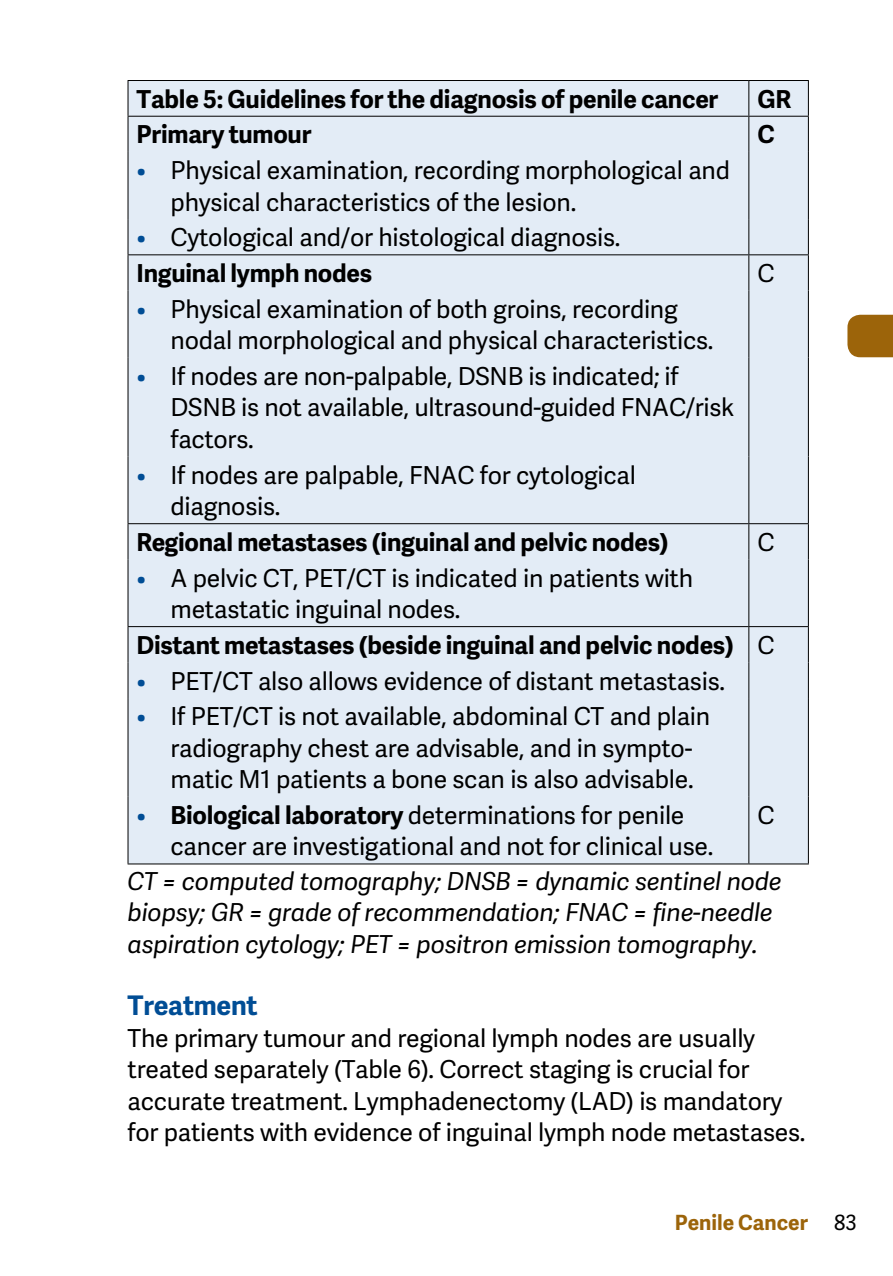
<style>
.page{position:relative;width:893px;height:1276px;background:#fff}
.page>*{position:absolute;margin:0;border:0;box-sizing:border-box;transform-origin:0 0}
.t1{font:700 27px "Adelle Sans";letter-spacing:-.01em;color:#004d95}
.t2{font:24.6px/31.5px "Adelle Sans";letter-spacing:-.01em;color:#000}
.t3{font:700 24.6px "Adelle Sans";letter-spacing:-.01em;color:#000}
.t4{font:italic 24.6px/31.5px "Adelle Sans";letter-spacing:-.01em;color:#000}
.t5{font:700 21px "Adelle Sans";color:#9c640a}
.s1{color:#004d95}
.s2{font-weight:700}
.s3{font-weight:400}
.s4{font-weight:400;color:#000}
</style>
<div class="page">
<div style="left:847px;top:315px;width:46px;height:42px;background:#9c640a"></div>
<div style="left:129px;top:81px;width:679px;height:782px;background:#e3ecf6"></div>
<hr style="left:128px;top:80px;width:621px;height:1px;background:#000">
<hr style="left:127px;top:81px;width:2px;height:35px;background:#000">
<hr style="left:749px;top:80px;width:60px;height:1px;background:#000">
<hr style="left:748px;top:81px;width:1px;height:35px;background:#000">
<hr style="left:808px;top:81px;width:1px;height:35px;background:#000">
<hr style="left:128px;top:116px;width:621px;height:1px;background:#000">
<hr style="left:127px;top:117px;width:2px;height:35px;background:#000">
<hr style="left:749px;top:116px;width:60px;height:1px;background:#000">
<hr style="left:748px;top:117px;width:1px;height:35px;background:#000">
<hr style="left:808px;top:117px;width:1px;height:35px;background:#000">
<hr style="left:127px;top:152px;width:2px;height:67px;background:#000">
<hr style="left:748px;top:152px;width:1px;height:67px;background:#000">
<hr style="left:808px;top:152px;width:1px;height:67px;background:#000">
<hr style="left:127px;top:219px;width:2px;height:35px;background:#000">
<hr style="left:748px;top:219px;width:1px;height:35px;background:#000">
<hr style="left:808px;top:219px;width:1px;height:35px;background:#000">
<hr style="left:128px;top:254px;width:621px;height:1px;background:#000">
<hr style="left:127px;top:255px;width:2px;height:35px;background:#000">
<hr style="left:749px;top:254px;width:60px;height:1px;background:#000">
<hr style="left:748px;top:255px;width:1px;height:35px;background:#000">
<hr style="left:808px;top:255px;width:1px;height:35px;background:#000">
<hr style="left:127px;top:290px;width:2px;height:68px;background:#000">
<hr style="left:748px;top:290px;width:1px;height:68px;background:#000">
<hr style="left:808px;top:290px;width:1px;height:68px;background:#000">
<hr style="left:127px;top:358px;width:2px;height:98px;background:#000">
<hr style="left:748px;top:358px;width:1px;height:98px;background:#000">
<hr style="left:808px;top:358px;width:1px;height:98px;background:#000">
<hr style="left:127px;top:456px;width:2px;height:67px;background:#000">
<hr style="left:748px;top:456px;width:1px;height:67px;background:#000">
<hr style="left:808px;top:456px;width:1px;height:67px;background:#000">
<hr style="left:128px;top:523px;width:621px;height:1px;background:#000">
<hr style="left:127px;top:524px;width:2px;height:35px;background:#000">
<hr style="left:749px;top:523px;width:60px;height:1px;background:#000">
<hr style="left:748px;top:524px;width:1px;height:35px;background:#000">
<hr style="left:808px;top:524px;width:1px;height:35px;background:#000">
<hr style="left:127px;top:559px;width:2px;height:67px;background:#000">
<hr style="left:748px;top:559px;width:1px;height:67px;background:#000">
<hr style="left:808px;top:559px;width:1px;height:67px;background:#000">
<hr style="left:128px;top:626px;width:621px;height:1px;background:#000">
<hr style="left:127px;top:627px;width:2px;height:35px;background:#000">
<hr style="left:749px;top:626px;width:60px;height:1px;background:#000">
<hr style="left:748px;top:627px;width:1px;height:35px;background:#000">
<hr style="left:808px;top:627px;width:1px;height:35px;background:#000">
<hr style="left:127px;top:662px;width:2px;height:36px;background:#000">
<hr style="left:748px;top:662px;width:1px;height:36px;background:#000">
<hr style="left:808px;top:662px;width:1px;height:36px;background:#000">
<hr style="left:127px;top:698px;width:2px;height:99px;background:#000">
<hr style="left:748px;top:698px;width:1px;height:99px;background:#000">
<hr style="left:808px;top:698px;width:1px;height:99px;background:#000">
<hr style="left:127px;top:797px;width:2px;height:66px;background:#000">
<hr style="left:748px;top:797px;width:1px;height:66px;background:#000">
<hr style="left:808px;top:797px;width:1px;height:66px;background:#000">
<hr style="left:128px;top:863px;width:621px;height:1px;background:#000">
<hr style="left:749px;top:863px;width:60px;height:1px;background:#000">
<p class="t3" style="left:137px;top:81px;width:583px">Table 5: Guidelines for the diagnosis of penile cancer</p>
<p class="t3" style="left:757px;top:81px;width:35px">GR</p>
<p class="t3" style="left:137px;top:117px;width:176px">Primary tumour</p>
<p class="t3" style="left:757px;top:117px;width:19px">C</p>
<p class="t2" style="left:171px;top:154px;width:561px;text-indent:-34px"><span class="s1">•</span> Physical examination, recording morphological and physical characteristics of the lesion.</p>
<p class="t2" style="left:137px;top:219px;width:485px;line-height:35.7px"><span class="s1">•</span> Cytological and/or histological diagnosis.<br><span class="s2">Inguinal lymph nodes</span></p>
<p class="t2" style="left:757px;top:257px;width:19px">C</p>
<p class="t2" style="left:171px;top:292px;width:544px;text-indent:-34px"><span class="s1">•</span> Physical examination of both groins, recording nodal morphological and physical characteristics.</p>
<p class="t2" style="left:171px;top:360px;width:565px;text-indent:-34px"><span class="s1">•</span> If nodes are non-palpable, DSNB is indicated; if<br>DSNB is not available, ultrasound-guided FNAC/risk factors.</p>
<p class="t2" style="left:171px;top:458px;width:467px;text-indent:-34px"><span class="s1">•</span> If nodes are palpable, FNAC for cytological diagnosis.</p>
<p class="t3" style="left:137px;top:524px;width:534px">Regional metastases (inguinal and pelvic nodes)</p>
<p class="t2" style="left:757px;top:525px;width:19px">C</p>
<p class="t2" style="left:171px;top:561px;width:524px;text-indent:-34px"><span class="s1">•</span> A pelvic CT, PET/CT is indicated in patients with metastatic inguinal nodes.</p>
<p class="t3" style="left:137px;top:627px;width:639px">Distant metastases (beside inguinal and pelvic nodes) <span class="s3">C</span></p>
<p class="t2" style="left:137px;top:664px;width:590px"><span class="s1">•</span> PET/CT also allows evidence of distant metastasis.</p>
<p class="t2" style="left:171px;top:700px;width:541px;text-indent:-34px"><span class="s1">•</span> If PET/CT is not available, abdominal CT and plain radiography chest are advisable, and in sympto&shy;matic M1 patients a bone scan is also advisable.</p>
<p class="t2" style="left:171px;top:798px;width:544px;text-indent:-34px"><span class="s1">•</span> <span class="s2">Biological laboratory</span> determinations for penile cancer are investigational and not for clinical use.</p>
<p class="t2" style="left:757px;top:798px;width:19px">C</p>
<p class="t4" style="left:128px;top:864px;width:656px">CT = computed tomography; DNSB = dynamic sentinel node biopsy; GR = grade of recommendation; FNAC = fine-needle aspiration cytology; PET = positron emission tomography.</p>
<p class="t1" style="left:128px;top:985px;width:132px">Treatment</p>
<p class="t2" style="left:128px;top:1021px;width:679px">The primary tumour and regional lymph nodes are usually treated separately (Table 6). Correct staging is crucial for accurate treatment. Lymphadenectomy (LAD) is mandatory for patients with evidence of inguinal lymph node metastases.</p>
<p class="t5" style="left:675px;top:1207px;width:184px">Penile Cancer <span class="s4">83</span></p>
</div>
